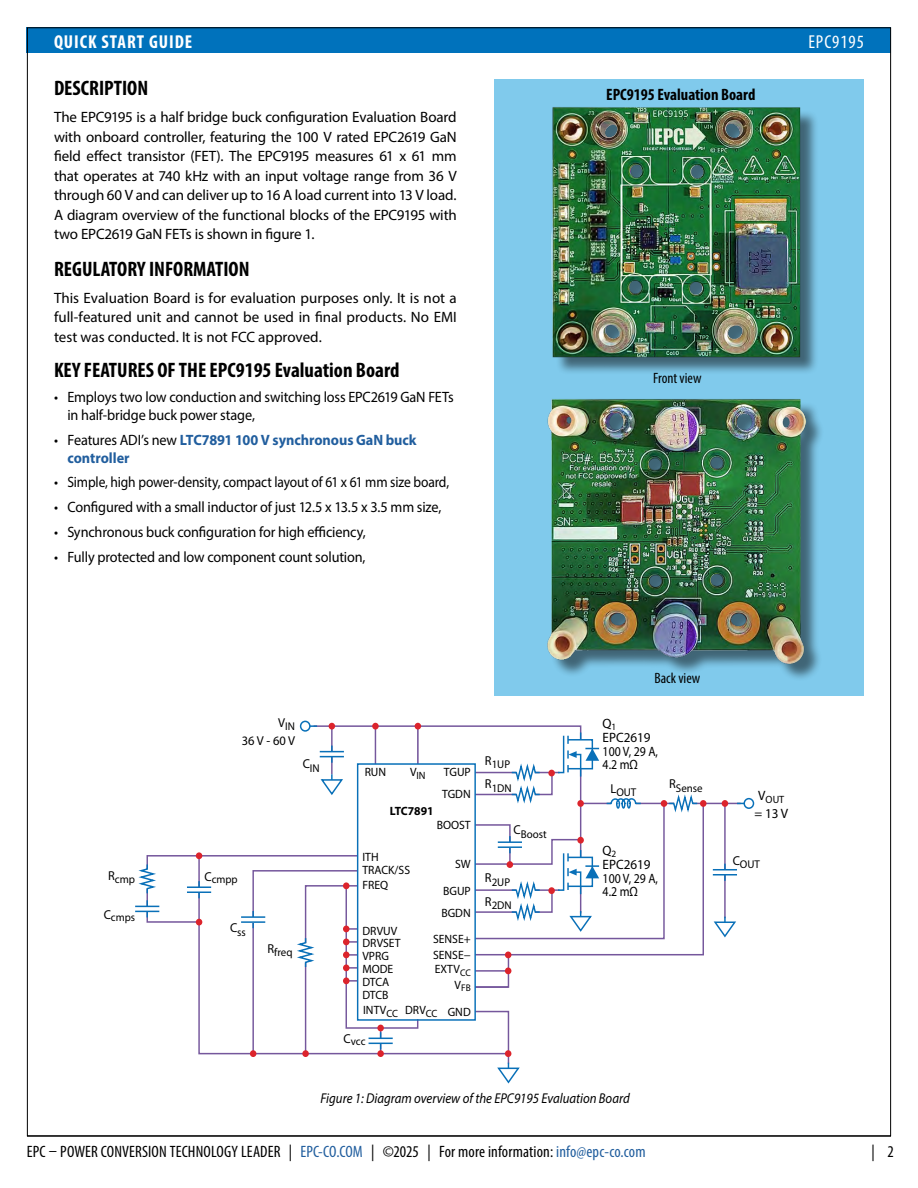
<style>
.page{position:relative;width:918px;height:1188px;background:#fff}
.page>*{position:absolute;margin:0;border:0;box-sizing:border-box;transform-origin:0 0}
.QSG_Basic_Text{font:700 condensed 21px "Myriad Pro";color:#000}
.t1{font:700 condensed 18.75px "Myriad Pro";letter-spacing:.05em;color:#fff}
.t2{font:condensed 18.75px "Myriad Pro";letter-spacing:.05em;color:#fff}
.t3{font:condensed 16.5px "Myriad Pro";letter-spacing:.01em;color:#000}
.t4{font:700 condensed 16.5px "Myriad Pro";color:#000}
.QSG_Basic_Text-2{font:15px/19.5px "Myriad Pro";letter-spacing:-.01em;color:#000;text-align:justify}
.QSG_Basic_Text-3{font:15px/18px "Myriad Pro";letter-spacing:-.01em;color:#000;scale:.95 1}
.QSG_Basic_Text-4{font:700 15px/18px "Myriad Pro";letter-spacing:-.005em;color:#215e9e;scale:.95 1}
.t5{font:condensed 15px "Myriad Pro";color:#000}
.t6{font:italic 14.25px "Myriad Pro";color:#000;scale:.9 1}
.t7{font:13.5px/14px "Myriad Pro";color:#010101}
.t8{font:12.9px "Myriad Pro";color:#010101}
.t9{font:12px/12.8px "Myriad Pro";color:#010101}
.t10{font:700 12px "Myriad Pro";color:#010101}
.t11{font:11.25px/23.2px "Myriad Pro";color:#010101}
.t12{font:11.1px "Myriad Pro";color:#010101}
.t13{font:10.5px "Myriad Pro";color:#010101}
.t14{font:9.6px "Myriad Pro";color:#010101}
.s1{font-weight:400;color:#000}
.s2{color:#215e9e}
</style>
<div class="page">
<div style="left:27px;top:27px;width:864px;height:26px;background:#0072bc"></div>
<hr style="left:27px;top:1136px;width:864px;height:1px;background:#000">
<div style="left:494px;top:79px;width:370px;height:617px;background:#80caec"></div>
<div style="left:554px;top:110px;width:265px;height:265px;background:#000;opacity:.5"></div>
<img style="left:551px;top:107px;width:256px;height:267px">
<div style="left:550px;top:401px;width:274px;height:280px;background:#000;opacity:.5"></div>
<img style="left:547px;top:399px;width:260px;height:266px">
<hr style="left:581px;top:803px;width:160px;height:1px;background:#75579c">
<hr style="left:724px;top:803px;width:2px;height:115px;background:#75579c">
<svg style="left:317px;top:725px;width:265px;height:129px"></svg>
<svg style="left:474px;top:1010px;width:46px;height:74px"></svg>
<svg style="left:319px;top:774px;width:25px;height:22px"></svg>
<div style="left:744px;top:798px;width:10px;height:11px;border:1px solid #0970b8;border-radius:50%"></div>
<svg style="left:301px;top:721px;width:9px;height:10px"></svg>
<div style="left:300px;top:721px;width:11px;height:11px;border:1px solid #0970b8;border-radius:50%"></div>
<svg style="left:310px;top:725px;width:7px;height:2px"></svg>
<svg style="left:320px;top:746px;width:24px;height:17px"></svg>
<svg style="left:713px;top:917px;width:23px;height:21px"></svg>
<svg style="left:713px;top:864px;width:24px;height:17px"></svg>
<div style="left:377px;top:1050px;width:7px;height:7px;background:#dc242c;border-radius:50%"></div>
<div style="left:505px;top:1050px;width:6px;height:7px;background:#dc242c;border-radius:50%"></div>
<div style="left:302px;top:1050px;width:7px;height:7px;background:#dc242c;border-radius:50%"></div>
<div style="left:250px;top:1050px;width:6px;height:7px;background:#dc242c;border-radius:50%"></div>
<div style="left:196px;top:852px;width:6px;height:7px;background:#dc242c;border-radius:50%"></div>
<div style="left:329px;top:723px;width:6px;height:7px;background:#dc242c;border-radius:50%"></div>
<div style="left:372px;top:723px;width:7px;height:7px;background:#dc242c;border-radius:50%"></div>
<div style="left:415px;top:723px;width:6px;height:7px;background:#dc242c;border-radius:50%"></div>
<svg style="left:135px;top:854px;width:284px;height:201px"></svg>
<div style="left:722px;top:800px;width:6px;height:7px;background:#dc242c;border-radius:50%"></div>
<svg style="left:474px;top:733px;width:231px;height:256px"></svg>
<p class="t1" style="left:54px;top:30px;width:140px">QUICK START GUIDE</p>
<p class="t2" style="left:808px;top:30px;width:57px">EPC9195</p>
<p class="QSG_Basic_Text" style="left:54px;top:75px;width:96px">DESCRIPTION</p>
<p class="QSG_Basic_Text-2" style="left:54px;top:107px;width:404px">The EPC9195 is a half bridge buck configuration Evaluation Board with onboard controller, featuring the 100 V rated EPC2619 GaN field effect transistor (FET). The EPC9195 measures 61 x 61 mm that operates at 740 kHz with an input voltage range from 36 V through 60 V and can deliver up to 16 A load current into 13 V load.<br>A diagram overview of the functional blocks of the EPC9195 with two EPC2619 GaN FETs is shown in figure 1.</p>
<p class="QSG_Basic_Text" style="left:54px;top:256px;width:197px">REGULATORY INFORMATION</p>
<p class="QSG_Basic_Text-2" style="left:54px;top:288px;width:404px">This Evaluation Board is for evaluation purposes only. It is not a full-featured unit and cannot be used in final products. No EMI test was conducted. It is not FCC approved.</p>
<p class="QSG_Basic_Text" style="left:54px;top:357px;width:347px">KEY FEATURES OF THE EPC9195 Evaluation Board</p>
<p class="QSG_Basic_Text-3" style="left:68px;top:388px;width:408px;text-indent:-14px">• Employs two low conduction and switching loss EPC2619 GaN FETs in half-bridge buck power stage,</p>
<p class="QSG_Basic_Text-4" style="left:67px;top:430px;width:369px;text-indent:-13px"><span class="s1">• Features ADI’s new</span> LTC7891 100 V synchronous GaN buck controller</p>
<p class="QSG_Basic_Text-3" style="left:54px;top:473px;width:418px">• Simple, high power-density, compact layout of 61 x 61 mm size board,</p>
<p class="QSG_Basic_Text-3" style="left:54px;top:498px;width:409px">• Configured with a small inductor of just 12.5 x 13.5 x 3.5 mm size,</p>
<p class="QSG_Basic_Text-3" style="left:54px;top:523px;width:330px">• Synchronous buck configuration for high efficiency,</p>
<p class="QSG_Basic_Text-3" style="left:54px;top:547px;width:329px">• Fully protected and low component count solution,</p>
<p class="t11" style="left:108px;top:867px;width:28px"><sup>R</sup>cmp</p>
<p class="t12" style="left:104px;top:910px;width:33px"><sup>C</sup>cmps</p>
<p class="t11" style="left:278px;top:715px;width:18px"><sup>V</sup>IN</p>
<p class="t8" style="left:242px;top:733px;width:55px">36 V - 60 V</p>
<p class="t11" style="left:303px;top:756px;width:19px"><sup>C</sup>IN</p>
<p class="t12" style="left:204px;top:873px;width:35px"><sup>C</sup>cmpp</p>
<p class="t11" style="left:230px;top:920px;width:17px"><sup>C</sup>ss</p>
<p class="t11" style="left:268px;top:941px;width:27px"><sup>R</sup>freq</p>
<p class="t9" style="left:365px;top:766px;width:23px">RUN</p>
<p class="t13" style="left:410px;top:769px;width:17px"><sup>V</sup>IN</p>
<p class="t9" style="left:444px;top:766px;width:28px">TGUP</p>
<p class="t9" style="left:442px;top:787px;width:30px">TGDN</p>
<p class="t9" style="left:437px;top:819px;width:35px">BOOST</p>
<p class="t9" style="left:455px;top:858px;width:17px">SW</p>
<p class="t10" style="left:390px;top:803px;width:45px">LTC7891</p>
<p class="t9" style="left:362px;top:851px;width:49px">ITH<br>TRACK/SS</p>
<p class="t9" style="left:362px;top:879px;width:27px">FREQ</p>
<p class="t9" style="left:362px;top:924px;width:40px">DRVUV<br>DRVSET<br>VPRG<br>MODE<br>DTCA<br>DTCB</p>
<p class="t9" style="left:441px;top:880px;width:31px;line-height:21.5px">BGUP<br>BGDN</p>
<p class="t9" style="left:433px;top:931px;width:39px;line-height:15.8px">SENSE+<br>SENSE−</p>
<p class="t9" style="left:435px;top:962px;width:37px">EXTV<sub>CC</sub></p>
<p class="t14" style="left:455px;top:982px;width:18px"><sup>V</sup>FB</p>
<p class="t9" style="left:363px;top:1004px;width:76px">INTV<sub>CC</sub> DRV<sub>CC</sub></p>
<p class="t12" style="left:344px;top:1035px;width:23px"><sup>C</sup>vcc</p>
<p class="t9" style="left:448px;top:1006px;width:25px">GND</p>
<p class="t11" style="left:485px;top:753px;width:28px"><sup>R</sup>1UP<br><sup>R</sup>1DN</p>
<p class="t11" style="left:514px;top:822px;width:35px"><sup>C</sup>Boost</p>
<p class="t11" style="left:485px;top:870px;width:28px"><sup>R</sup>2UP<br><sup>R</sup>2DN</p>
<p class="t4" style="left:606px;top:85px;width:151px">EPC9195 Evaluation Board</p>
<p class="t5" style="left:653px;top:369px;width:50px">Front view</p>
<p class="t5" style="left:654px;top:669px;width:47px">Back view</p>
<p class="t7" style="left:603px;top:716px;width:57px">Q<sub>1<br></sub>EPC2619<br>100 V, 29 A,<br>4.2 mΩ</p>
<p class="t11" style="left:610px;top:780px;width:27px"><sup>L</sup>OUT</p>
<p class="t11" style="left:669px;top:776px;width:35px"><sup>R</sup>Sense</p>
<p class="t7" style="left:603px;top:843px;width:57px">Q<sub>2<br></sub>EPC2619<br>100 V, 29 A,<br>4.2 mΩ</p>
<p class="t13" style="left:758px;top:793px;width:28px"><sup>V</sup>OUT</p>
<p class="t7" style="left:754px;top:806px;width:35px">= 13 V</p>
<p class="t11" style="left:733px;top:852px;width:29px"><sup>C</sup>OUT</p>
<p class="t6" style="left:321px;top:1090px;width:345px">Figure 1: Diagram overview of the EPC9195 Evaluation Board</p>
<p class="t3" style="left:27px;top:1142px;width:620px">EPC – POWER CONVERSION TECHNOLOGY LEADER | <span class="s2">EPC-CO.COM</span> | ©2025 | For more information: <span class="s2">info@epc-co.com</span></p>
<p class="t3" style="left:871px;top:1142px;width:24px">| 2</p>
</div>
